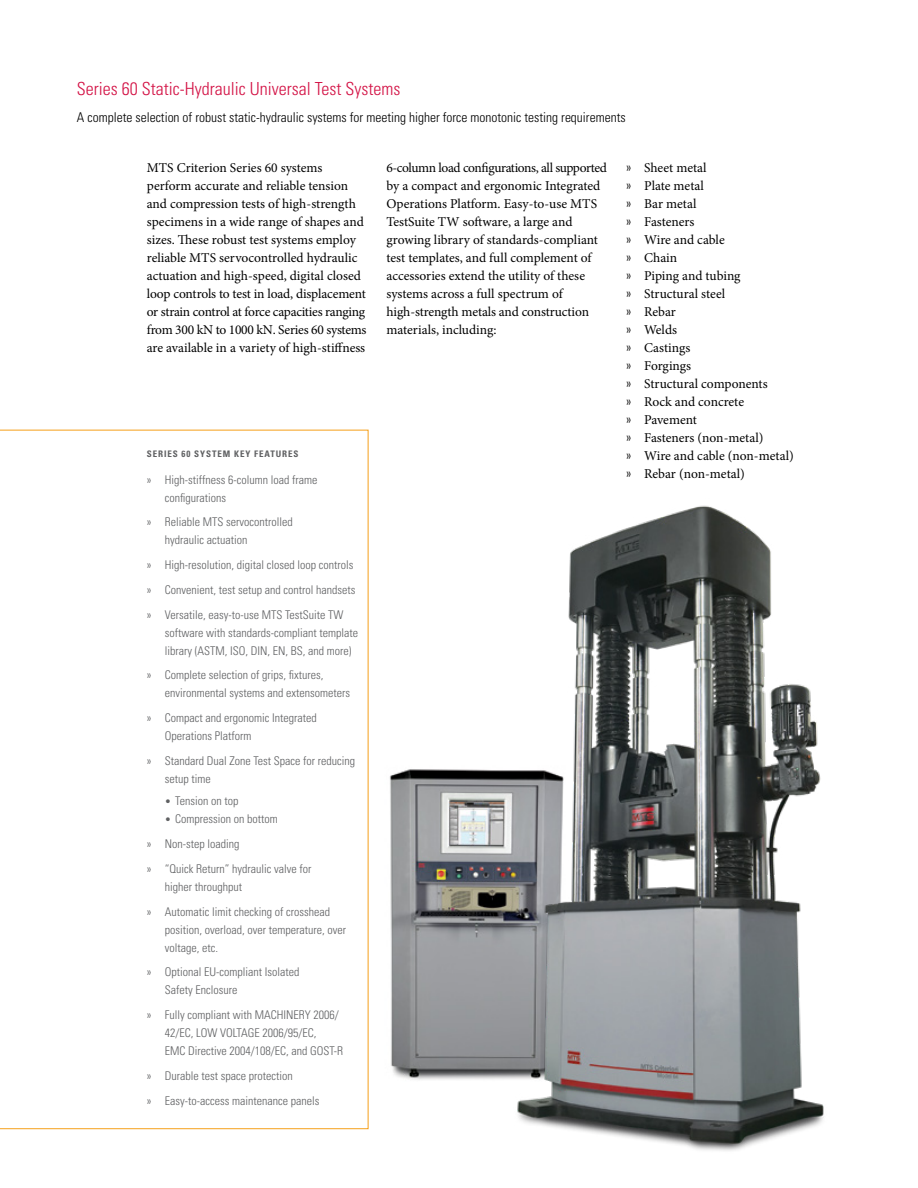
<style>
.page{position:relative;width:918px;height:1188px;background:#fff}
.page>*{position:absolute;margin:0;border:0;box-sizing:border-box;transform-origin:0 0}
.t1{font:300 condensed 18px "Univers";color:#d31245}
.t2{font:13.5px/18px "Minion Pro";letter-spacing:-.005em;color:#000}
.t3{font:300 condensed 13.5px "Univers";color:#000}
.t4{font:300 condensed 12px/18px "Univers";color:#5f6062}
.t5{font:700 condensed 9px "Univers";letter-spacing:.1em;color:#5f6062}
.s1{font-family:"Univers";font-weight:300;font-stretch:condensed}
.s2{font-size:10.5px}
</style>
<div class="page">
<img style="left:389px;top:769px;width:115px;height:311px">
<svg style="left:0;top:430px;width:368px;height:699px"></svg>
<img style="left:504px;top:505px;width:320px;height:646px">
<h1 class="t1" style="left:77px;top:78px;width:325px">Series 60 Static-Hydraulic Universal Test Systems</h1>
<p class="t3" style="left:77px;top:109px;width:550px">A complete selection of robust static-hydraulic systems for meeting higher force monotonic testing requirements</p>
<p class="t2" style="left:386px;top:159px;width:222px">6-column load configurations, all supported by a compact and ergonomic Integrated Operations Platform. Easy-to-use MTS TestSuite TW software, a large and growing library of standards-compliant test templates, and full complement of accessories extend the utility of these systems across a full spectrum of high-strength metals and construction materials, including:</p>
<p class="t2" style="left:626px;top:159px;width:169px"><span class="s1">»</span> Sheet metal<br><span class="s1">»</span> Plate metal<br><span class="s1">»</span> Bar metal<br><span class="s1">»</span> Fasteners<br><span class="s1">»</span> Wire and cable<br><span class="s1">»</span> Chain<br><span class="s1">»</span> Piping and tubing<br><span class="s1">»</span> Structural steel<br><span class="s1">»</span> Rebar<br><span class="s1">»</span> Welds<br><span class="s1">»</span> Castings<br><span class="s1">»</span> Forgings<br><span class="s1">»</span> Structural components<br><span class="s1">»</span> Rock and concrete<br><span class="s1">»</span> Pavement<br><span class="s1">»</span> Fasteners (non-metal)<br><span class="s1">»</span> Wire and cable (non-metal) <span class="s1">»</span> Rebar (non-metal)</p>
<p class="t2" style="left:147px;top:159px;width:221px">MTS Criterion Series 60 systems perform accurate and reliable tension and compression tests of high-strength specimens in a wide range of shapes and sizes. These robust test systems employ reliable MTS servocontrolled hydraulic actuation and high-speed, digital closed loop controls to test in load, displacement or strain control at force capacities ranging from 300 kN to 1000 kN. Series 60 systems are available in a variety of high-stiffness</p>
<p class="t5" style="left:147px;top:448px;width:153px">SERIES 60 SYSTEM KEY FEATURES</p>
<p class="t4" style="left:165px;top:470px;width:154px;text-indent:-18px">» High-stiffness 6-column load frame configurations</p>
<p class="t4" style="left:165px;top:513px;width:129px;text-indent:-18px">» Reliable MTS servocontrolled hydraulic actuation</p>
<p class="t4" style="left:147px;top:552px;width:210px;line-height:24.8px">» High-resolution, digital closed loop controls » Convenient, test setup and control handsets » Versatile, easy-to-use MTS TestSuite TW</p>
<p class="t4" style="left:165px;top:623px;width:195px">software with standards-compliant template library (ASTM, ISO, DIN, EN, BS, and more)</p>
<p class="t4" style="left:165px;top:666px;width:187px;text-indent:-18px">» Complete selection of grips, fixtures, environmental systems and extensometers</p>
<p class="t4" style="left:165px;top:709px;width:153px;text-indent:-18px">» Compact and ergonomic Integrated<br>Operations Platform</p>
<p class="t4" style="left:165px;top:752px;width:192px;text-indent:-18px">» Standard Dual Zone Test Space for reducing setup time</p>
<p class="t4" style="left:165px;top:792px;width:75px"><span class="s2">•</span> Tension on top</p>
<p class="t4" style="left:147px;top:807px;width:166px;line-height:24.8px;text-indent:18px"><span class="s2">•</span> Compression on bottom<br>» Non-step loading<br>» “Quick Return” hydraulic valve for</p>
<p class="t4" style="left:147px;top:874px;width:185px;line-height:24.8px;text-indent:18px">higher throughput<br>» Automatic limit checking of crosshead</p>
<p class="t4" style="left:165px;top:920px;width:183px">position, overload, over temperature, over voltage, etc.</p>
<p class="t4" style="left:165px;top:963px;width:136px;text-indent:-18px">» Optional EU-compliant Isolated<br>Safety Enclosure</p>
<p class="t4" style="left:165px;top:1006px;width:180px;text-indent:-18px">» Fully compliant with MACHINERY 2006/<br>42/EC, LOW VOLTAGE 2006/95/EC,<br>EMC Directive 2004/108/EC, and GOST-R</p>
<p class="t4" style="left:147px;top:1063px;width:174px;line-height:24.8px">» Durable test space protection<br>» Easy-to-access maintenance panels</p>
</div>
